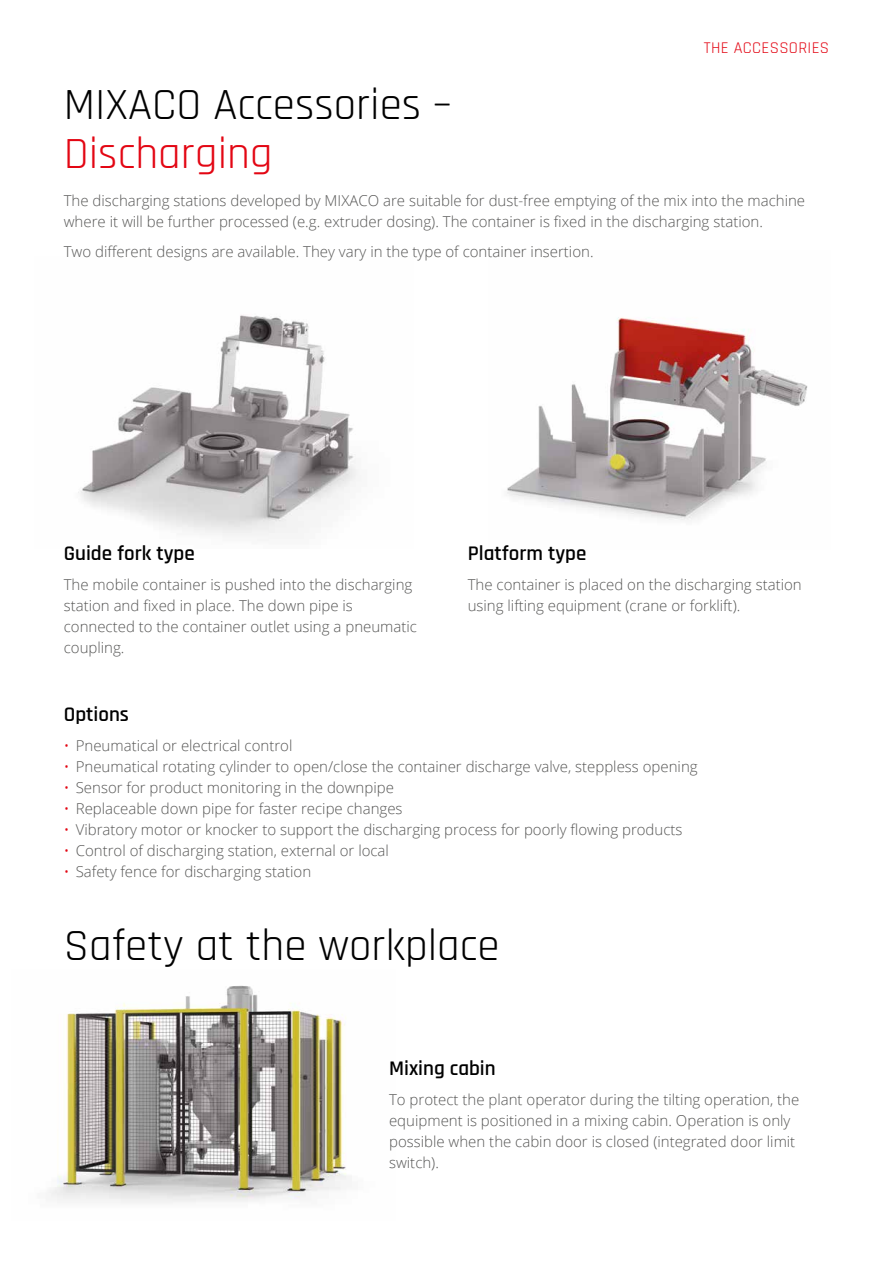
<style>
.page{position:relative;width:893px;height:1263px;background:#fff}
.page>*{position:absolute;margin:0;border:0;box-sizing:border-box;transform-origin:0 0}
.t1{font:45px "Rajdhani";color:#000}
.t2{font:45px "Rajdhani";color:#e30613}
.t3{font:600 21px "Rajdhani";color:#000}
.t4{font:16.5px "Rajdhani";letter-spacing:.02em;color:#e30613}
.t5{font:300 15px/21px "Open Sans";color:#575756}
.s1{color:#e30613}
</style>
<div class="page">
<img style="left:507px;top:317px;width:301px;height:203px">
<img style="left:78px;top:315px;width:280px;height:221px">
<img style="left:48px;top:985px;width:299px;height:218px">
<p class="t4" style="left:704px;top:39px;width:127px">THE ACCESSORIES</p>
<h1 class="t1" style="left:64px;top:79px;width:389px">MIXACO Accessories –</h1>
<h1 class="t2" style="left:64px;top:128px;width:210px">Discharging</h1>
<p class="t5" style="left:64px;top:190px;width:743px">The discharging stations developed by MIXACO are suitable for dust-free emptying of the mix into the machine where it will be further processed (e.g. extruder dosing). The container is fixed in the discharging station.</p>
<p class="t5" style="left:64px;top:240px;width:531px">Two different designs are available. They vary in the type of container insertion.</p>
<h2 class="t3" style="left:64px;top:540px;width:133px">Guide fork type</h2>
<p class="t5" style="left:64px;top:573px;width:355px">The mobile container is pushed into the discharging station and fixed in place. The down pipe is connected to the container outlet using a pneumatic coupling.</p>
<h2 class="t3" style="left:468px;top:540px;width:120px">Platform type</h2>
<p class="t5" style="left:468px;top:573px;width:335px">The container is placed on the discharging station using lifting equipment (crane or forklift).</p>
<h2 class="t3" style="left:64px;top:702px;width:67px">Options</h2>
<p class="t5" style="left:64px;top:735px;width:230px"><span class="s1">•</span> Pneumatical or electrical control</p>
<p class="t5" style="left:64px;top:756px;width:635px"><span class="s1">•</span> Pneumatical rotating cylinder to open/close the container discharge valve, steppless opening</p>
<p class="t5" style="left:64px;top:777px;width:332px"><span class="s1">•</span> Sensor for product monitoring in the downpipe</p>
<p class="t5" style="left:64px;top:798px;width:340px"><span class="s1">•</span> Replaceable down pipe for faster recipe changes</p>
<p class="t5" style="left:64px;top:819px;width:620px"><span class="s1">•</span> Vibratory motor or knocker to support the discharging process for poorly flowing products</p>
<p class="t5" style="left:64px;top:840px;width:327px"><span class="s1">•</span> Control of discharging station, external or local</p>
<p class="t5" style="left:64px;top:861px;width:249px"><span class="s1">•</span> Safety fence for discharging station</p>
<h1 class="t1" style="left:64px;top:920px;width:437px">Safety at the workplace</h1>
<h2 class="t3" style="left:389px;top:1055px;width:108px">Mixing cabin</h2>
<p class="t5" style="left:389px;top:1089px;width:412px">To protect the plant operator during the tilting operation, the equipment is positioned in a mixing cabin. Operation is only possible when the cabin door is closed (integrated door limit switch).</p>
</div>
